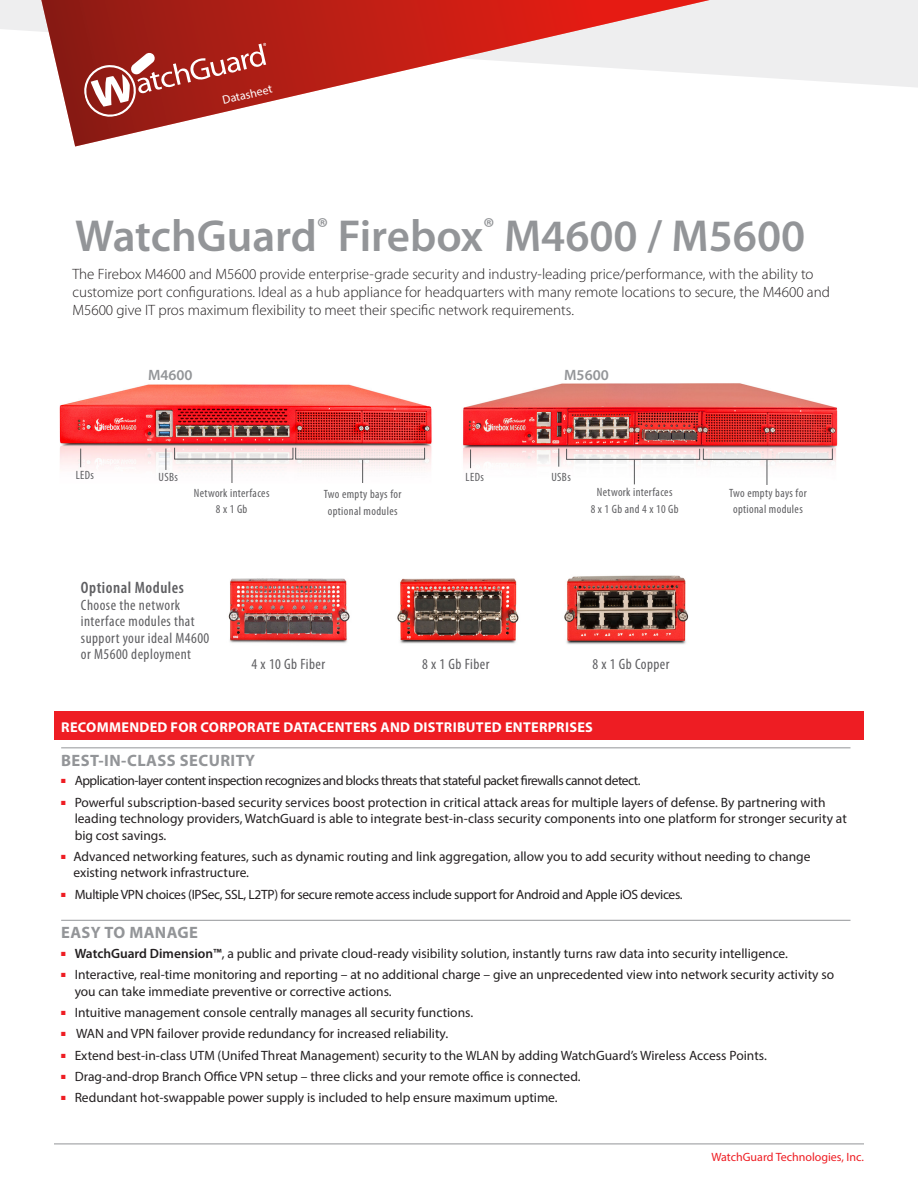
<style>
.page{position:relative;width:918px;height:1188px;background:#fff}
.page>*{position:absolute;margin:0;border:0;box-sizing:border-box;transform-origin:0 0}
._2011_ds_-_Title{font:600 45px "Myriad Pro";color:#939598}
._2011_ds_-_gray_subh{font:700 16.5px "Myriad Pro";letter-spacing:.025em;color:#939598}
.Bullets{font:600 condensed 16.5px "Myriad Pro";letter-spacing:.03em;color:#5f5f62}
._2011_ds_-_body_copy{font:300 15px/18px "Myriad Pro";color:#231f20}
.Bullets-2{font:condensed 15px/16.5px "Myriad Pro";letter-spacing:.03em;color:#5f5f62}
._2011_ds_-_Title-2{font:600 15px "Myriad Pro";color:#939598}
._2011_ds_-_sidebar_c{font:700 14.25px "Myriad Pro";letter-spacing:.02em;color:#fff}
._2011_ds_-_body_copy-2{font:13.5px/16.5px "Myriad Pro";color:#231f20}
._2011_ds_-_body_copy-3{font:13.5px "Myriad Pro";letter-spacing:-.035em;color:#231f20}
._2011_ds_-_body_copy-4{font:13.5px "Myriad Pro";letter-spacing:-.025em;color:#231f20}
.Bullets-3{font:condensed 12px/16.5px "Myriad Pro";letter-spacing:.03em;color:#5f5f62;text-align:center}
.t1{font:12px "Myriad Pro";color:#ee1d23}
.t2{font:12px "Myriad Pro";color:#fff}
.s1{color:#ee1d23}
.s2{font-weight:600}
</style>
<div class="page">
<svg style="left:0;top:0;width:918px;height:87px;fill:#eeeeef"></svg>
<svg style="left:38px;top:0;width:730px;height:146px"></svg>
<svg style="left:82px;top:43px;width:184px;height:76px;background:#b04841"></svg>
<hr style="left:54px;top:1144px;width:810px;height:1px;background:#939598">
<div style="left:55px;top:711px;width:809px;height:28px;background:#ee1d23"></div>
<hr style="left:61px;top:747px;width:790px;height:1px;background:#939598">
<hr style="left:61px;top:920px;width:790px;height:1px;background:#939598">
<img style="left:564px;top:575px;width:125px;height:70px">
<img style="left:397px;top:578px;width:122px;height:66px">
<img style="left:228px;top:578px;width:122px;height:65px">
<img style="left:59px;top:383px;width:779px;height:102px">
<svg style="left:558px;top:449px;width:1px;height:18px"></svg>
<svg style="left:80px;top:449px;width:1px;height:18px"></svg>
<svg style="left:232px;top:460px;width:1px;height:23px"></svg>
<div style="left:566px;top:448px;width:134px;height:12px;border:1px solid #57585a"></div>
<svg style="left:634px;top:459px;width:1px;height:25px"></svg>
<svg style="left:362px;top:460px;width:1px;height:23px"></svg>
<div style="left:703px;top:448px;width:130px;height:12px;border:1px solid #57585a"></div>
<svg style="left:767px;top:460px;width:1px;height:25px"></svg>
<svg style="left:166px;top:448px;width:1px;height:22px"></svg>
<svg style="left:470px;top:449px;width:1px;height:19px"></svg>
<p class="t2" style="left:221px;top:93px;width:52px;rotate:-13deg">Datasheet</p>
<p class="_2011_ds_-_Title" style="left:75px;top:211px;width:731px">WatchGuard<sup>®</sup> Firebox<sup>®</sup> M4600 / M5600</p>
<p class="_2011_ds_-_body_copy" style="left:72px;top:265px;width:759px">The Firebox M4600 and M5600 provide enterprise-grade security and industry-leading price/performance, with the ability to customize port configurations. Ideal as a hub appliance for headquarters with many remote locations to secure, the M4600 and<br>M5600 give IT pros maximum flexibility to meet their specific network requirements.</p>
<p class="_2011_ds_-_Title-2" style="left:148px;top:367px;width:46px">M4600</p>
<p class="_2011_ds_-_Title-2" style="left:564px;top:367px;width:46px">M5600</p>
<p class="Bullets-3" style="left:76px;top:467px;width:20px">LEDs</p>
<p class="Bullets-3" style="left:551px;top:469px;width:21px">USBs</p>
<p class="Bullets-3" style="left:159px;top:469px;width:21px">USBs</p>
<p class="Bullets-3" style="left:466px;top:469px;width:20px">LEDs</p>
<p class="Bullets-3" style="left:194px;top:485px;width:77px">Network interfaces<br>8 x 1 Gb</p>
<p class="Bullets-3" style="left:324px;top:486px;width:79px">Two empty bays for optional modules</p>
<p class="Bullets-3" style="left:597px;top:484px;width:77px">Network interfaces</p>
<p class="Bullets-3" style="left:591px;top:501px;width:89px">8 x 1 Gb and 4 x 10 Gb</p>
<p class="Bullets" style="left:81px;top:579px;width:104px">Optional Modules</p>
<p class="Bullets-2" style="left:81px;top:597px;width:130px">Choose the network interface modules that support your ideal M4600 or M5600 deployment</p>
<p class="Bullets-2" style="left:252px;top:656px;width:75px">4 x 10 Gb Fiber</p>
<p class="Bullets-2" style="left:422px;top:656px;width:69px">8 x 1 Gb Fiber</p>
<p class="Bullets-2" style="left:592px;top:656px;width:79px">8 x 1 Gb Copper</p>
<p class="_2011_ds_-_sidebar_c" style="left:61px;top:718px;width:533px">RECOMMENDED FOR CORPORATE DATACENTERS AND DISTRIBUTED ENTERPRISES</p>
<p class="Bullets-3" style="left:729px;top:485px;width:79px">Two empty bays for optional modules</p>
<p class="_2011_ds_-_gray_subh" style="left:61px;top:749px;width:196px">BEST-IN-CLASS SECURITY</p>
<p class="_2011_ds_-_body_copy-3" style="left:61px;top:772px;width:581px"><span class="s1">■</span> Application-layer content inspection recognizes and blocks threats that stateful packet firewalls cannot detect.</p>
<p class="_2011_ds_-_body_copy-2" style="left:75px;top:794px;width:774px;text-indent:-14px"><span class="s1">■</span> Powerful subscription-based security services boost protection in critical attack areas for multiple layers of defense. By partnering with leading technology providers, WatchGuard is able to integrate best-in-class security components into one platform for stronger security at big cost savings.</p>
<p class="_2011_ds_-_body_copy-2" style="left:73px;top:848px;width:739px;text-indent:-12px"><span class="s1">■</span> Advanced networking features, such as dynamic routing and link aggregation, allow you to add security without needing to change existing network infrastructure.</p>
<p class="_2011_ds_-_body_copy-4" style="left:61px;top:886px;width:623px"><span class="s1">■</span> Multiple VPN choices (IPSec, SSL, L2TP) for secure remote access include support for Android and Apple iOS devices.</p>
<p class="_2011_ds_-_gray_subh" style="left:61px;top:922px;width:138px">EASY TO MANAGE</p>
<p class="_2011_ds_-_body_copy-2" style="left:61px;top:945px;width:728px"><span class="s1">■</span> <span class="s2">WatchGuard Dimension™</span>, a public and private cloud-ready visibility solution, instantly turns raw data into security intelligence.</p>
<p class="_2011_ds_-_body_copy-2" style="left:75px;top:966px;width:761px;text-indent:-14px"><span class="s1">■</span> Interactive, real-time monitoring and reporting – at no additional charge – give an unprecedented view into network security activity so you can take immediate preventive or corrective actions.</p>
<p class="_2011_ds_-_body_copy-2" style="left:61px;top:1004px;width:414px"><span class="s1">■</span> Intuitive management console centrally manages all security functions.</p>
<p class="_2011_ds_-_body_copy-2" style="left:61px;top:1025px;width:389px"><span class="s1">■</span> WAN and VPN failover provide redundancy for increased reliability.</p>
<p class="_2011_ds_-_body_copy-2" style="left:61px;top:1047px;width:707px"><span class="s1">■</span> Extend best-in-class UTM (Unifed Threat Management) security to the WLAN by adding WatchGuard’s Wireless Access Points.</p>
<p class="_2011_ds_-_body_copy-2" style="left:61px;top:1068px;width:521px"><span class="s1">■</span> Drag-and-drop Branch Office VPN setup – three clicks and your remote office is connected.</p>
<p class="_2011_ds_-_body_copy-2" style="left:61px;top:1089px;width:498px"><span class="s1">■</span> Redundant hot-swappable power supply is included to help ensure maximum uptime.</p>
<p class="t1" style="left:711px;top:1150px;width:154px">WatchGuard Technologies, Inc.</p>
</div>
